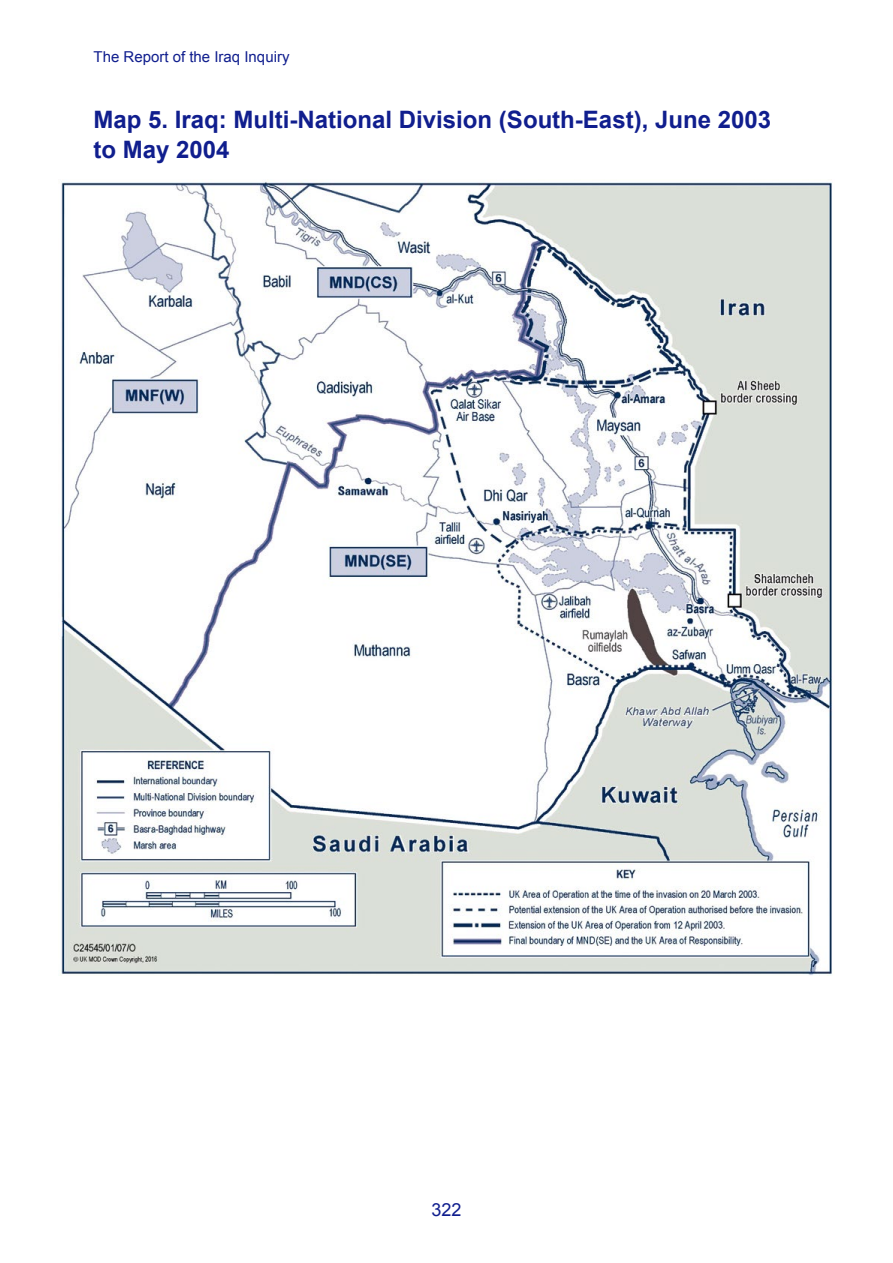
<style>
.page{position:relative;width:893px;height:1263px;background:#fff}
.page>*{position:absolute;margin:0;border:0;box-sizing:border-box;transform-origin:0 0}
.Heading_C{font:700 24px/30px "Arial";color:#101e8e}
.t1{font:18px "Arial";color:#101e8e}
.t2{font:15px "Arial";color:#101e8e}
</style>
<div class="page">
<img style="left:60px;top:182px;width:772px;height:794px">
<p class="t2" style="left:94px;top:47px;width:197px">The Report of the Iraq Inquiry</p>
<p class="Heading_C" style="left:94px;top:105px;width:679px">Map 5. Iraq: Multi-National Division (South-East), June 2003 to May 2004</p>
<p class="t1" style="left:431px;top:1197px;width:32px">322</p>
</div>
